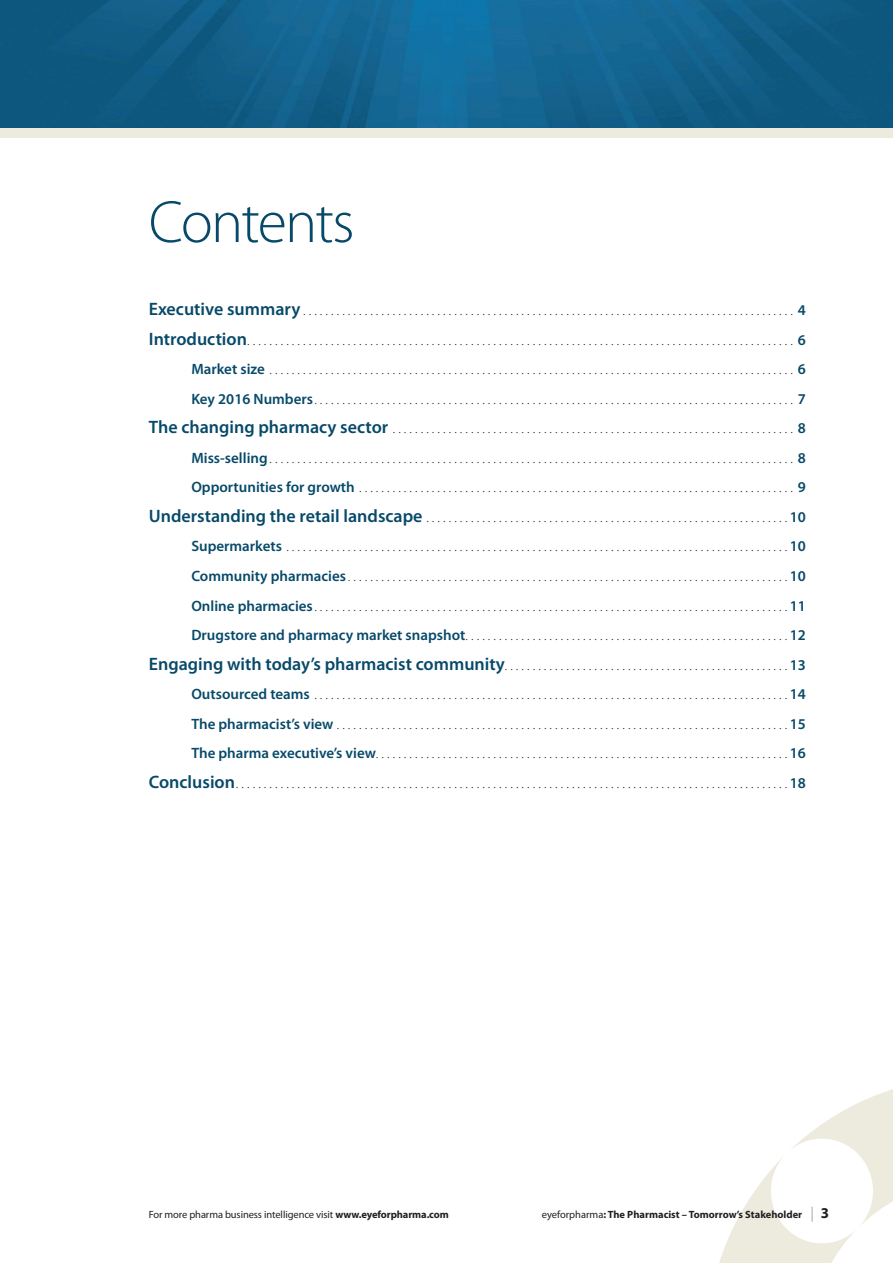
<style>
.page{position:relative;width:893px;height:1263px;background:#fff}
.page>*{position:absolute;margin:0;border:0;box-sizing:border-box;transform-origin:0 0}
.t1{font:300 60px "Myriad Pro";letter-spacing:-.03em;color:#074969}
.t2{font:600 15px "Myriad Pro";color:#074969}
.t3{font:300 14.25px/29.5px "Myriad Pro";color:#231f20;text-align:right}
.t4{font:10.5px "Myriad Pro";letter-spacing:-.01em;color:#231f20}
.t5{font:700 10.5px "Myriad Pro";color:#231f20}
.s1{font-weight:600;font-size:18px;color:#074969}
.s2{font-weight:600;font-size:15px;color:#074969}
.s3{font-weight:700}
.s4{font-weight:400}
.s5{font-weight:300;font-size:15px}
.s6{font-size:15px}
</style>
<div class="page">
<svg style="left:719px;top:1089px;width:174px;height:174px"></svg>
<div style="left:0;top:0;width:893px;height:138px;background:#ecebde"></div>
<img style="left:0;top:0;width:893px;height:128px">
<h1 class="t1" style="left:149px;top:189px;width:207px">Contents</h1>
<p class="t3" style="left:149px;top:296px;width:659px;text-align:left"><span class="s1">Executive summary</span> ........................................................................................ <span class="s2">4<br></span><span class="s1">Introduction</span> .................................................................................................. <span class="s2">6</span></p>
<p class="t2" style="left:149px;top:360px;width:29px">M</p>
<p class="t3" style="left:204px;top:355px;width:604px"><span class="s2">arket size</span> .............................................................................................. <span class="s2">6</span></p>
<p class="t2" style="left:149px;top:389px;width:27px">K</p>
<p class="t3" style="left:149px;top:385px;width:659px"><span class="s2">ey 2016 Numbers</span> ...................................................................................... <span class="s2">7<br></span><span class="s1">The changing pharmacy sector</span> ........................................................................ <span class="s2">8</span></p>
<p class="t2" style="left:149px;top:448px;width:29px">M</p>
<p class="t3" style="left:204px;top:444px;width:603px"><span class="s2">iss-selling</span> .............................................................................................. <span class="s2">8</span></p>
<p class="t2" style="left:149px;top:478px;width:28px">O</p>
<p class="t3" style="left:149px;top:473px;width:659px"><span class="s2">pportunities for growth</span> .............................................................................. <span class="s2">9<br></span><span class="s1">Understanding the retail landscape</span> ................................................................ <span class="s2">10</span></p>
<p class="t2" style="left:149px;top:537px;width:26px">S</p>
<p class="t3" style="left:199px;top:532px;width:608px"><span class="s2">upermarkets</span> ......................................................................................... <span class="s2">10</span></p>
<p class="t2" style="left:149px;top:566px;width:27px">C</p>
<p class="t3" style="left:200px;top:562px;width:607px"><span class="s2">ommunity pharmacies</span> .............................................................................. <span class="s2">10</span></p>
<p class="t2" style="left:149px;top:596px;width:28px">O</p>
<p class="t3" style="left:202px;top:591px;width:605px"><span class="s2">nline pharmacies</span> .................................................................................... <span class="s2">11</span></p>
<p class="t2" style="left:149px;top:625px;width:28px">D</p>
<p class="t3" style="left:149px;top:621px;width:659px"><span class="s2">rugstore and pharmacy market snapshot</span> ......................................................... <span class="s2">12<br></span><span class="s1">Engaging with today’s pharmacist community</span> .................................................. <span class="s2">13</span></p>
<p class="t2" style="left:149px;top:684px;width:28px">O</p>
<p class="t3" style="left:149px;top:680px;width:659px"><span class="s2">utsourced teams</span> .................................................................................... <span class="s2">14<br>The pharmacist’s view</span> ................................................................................ <span class="s2">15<br>The pharma executive’s view</span> ......................................................................... <span class="s2">16<br></span><span class="s1">Conclusion</span> .................................................................................................. <span class="s2">18</span></p>
<p class="t4" style="left:149px;top:1208px;width:301px">For more pharma business intelligence visit <span class="s3">www.eyeforpharma.com</span></p>
<p class="t5" style="left:542px;top:1207px;width:289px"><span class="s4">eyeforpharma</span>: The Pharmacist – Tomorrow’s Stakeholder <span class="s5">|</span> <span class="s6">3</span></p>
</div>
